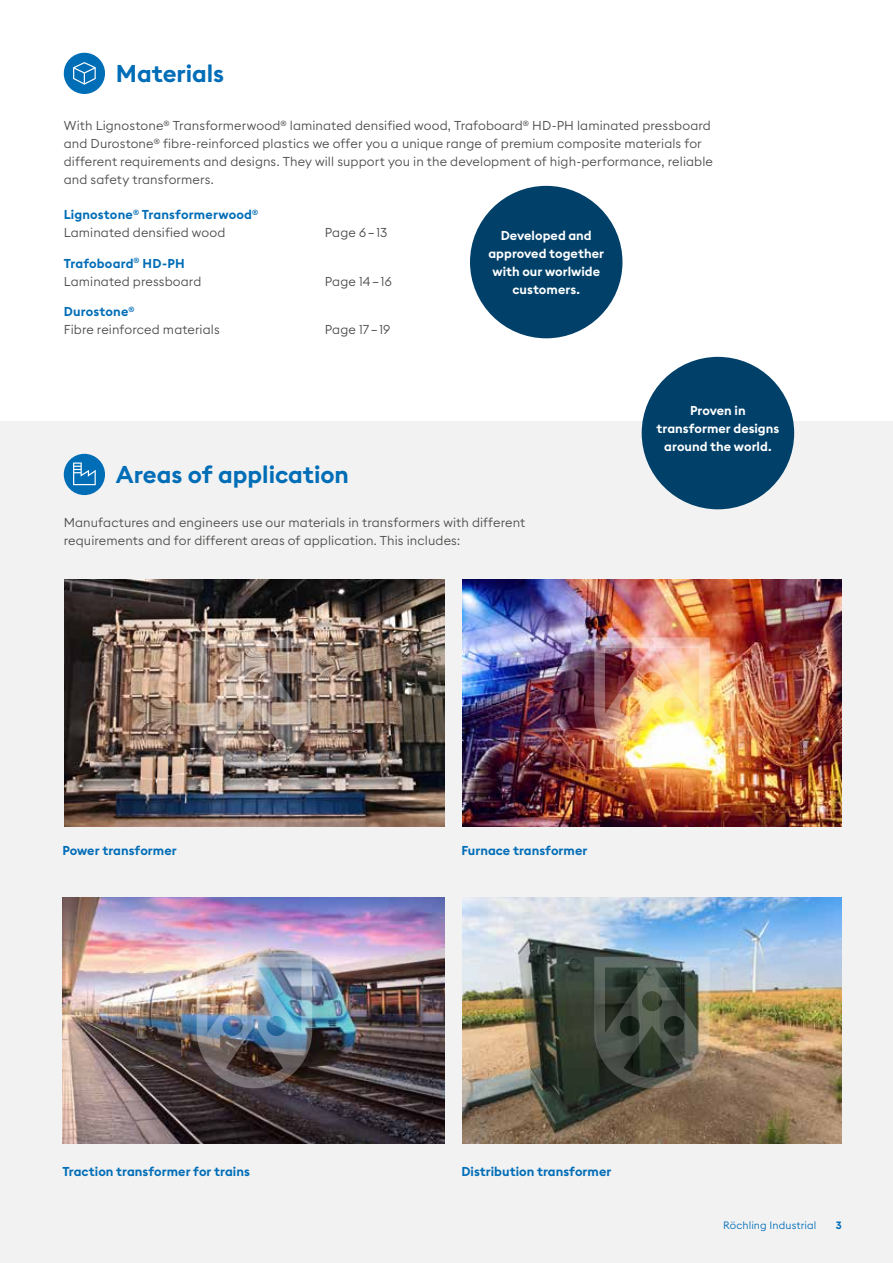
<style>
.page{position:relative;width:893px;height:1263px;background:#fff}
.page>*{position:absolute;margin:0;border:0;box-sizing:border-box;transform-origin:0 0}
.t1{font:600 24px "Euclid Square";letter-spacing:-.005em;color:#006db7}
.t2{font:300 12.75px/18px "Euclid Square";letter-spacing:.01em;color:#4a4a49}
.t3{font:600 12.75px/18px "Euclid Square";letter-spacing:.005em;color:#006db7}
.t4{font:600 12.75px/18px "Euclid Square";letter-spacing:.005em;color:#fff;text-align:center}
.t5{font:300 10.5px "Euclid Square";letter-spacing:.01em;color:#006db7}
.t6{font:600 10.5px "Euclid Square";color:#006db7}
.s1{font-weight:300;color:#4a4a49}
.s2{font-weight:600;color:#006db7}
</style>
<div class="page">
<div style="left:0;top:421px;width:893px;height:842px;background:#f2f2f2"></div>
<div style="left:64px;top:454px;width:41px;height:41px;background:#006db7;border-radius:50%"></div>
<svg style="left:73px;top:462px;width:23px;height:23px"></svg>
<img style="left:62px;top:897px;width:382px;height:247px">
<img style="left:64px;top:580px;width:380px;height:247px">
<img style="left:462px;top:580px;width:380px;height:247px">
<img style="left:462px;top:897px;width:380px;height:246px">
<div style="left:64px;top:53px;width:41px;height:41px;background:#006db7;border-radius:50%"></div>
<svg style="left:73px;top:62px;width:23px;height:23px"></svg>
<div style="left:642px;top:357px;width:152px;height:152px;background:#004069;border-radius:50%"></div>
<div style="left:470px;top:186px;width:152px;height:152px;background:#004069;border-radius:50%"></div>
<img style="left:197px;top:637px;width:115px;height:132px">
<img style="left:197px;top:957px;width:115px;height:131px">
<img style="left:594px;top:637px;width:116px;height:132px">
<svg style="left:594px;top:957px;width:116px;height:131px;background:#51574c"></svg>
<h1 class="t1" style="left:116px;top:58px;width:110px">Materials</h1>
<p class="t2" style="left:64px;top:116px;width:651px">With Lignostone<sup>®</sup> Transformerwood<sup>®</sup> laminated densified wood, Trafoboard<sup>®</sup> HD-PH laminated pressboard and Durostone<sup>®</sup> fibre-reinforced plastics we offer you a unique range of premium composite materials for different requirements and designs. They will support you in the development of high-performance, reliable and safety transformers.</p>
<p class="t3" style="left:64px;top:205px;width:196px">Lignostone<sup>®</sup> Transformerwood<sup>®<br></sup><span class="s1">Laminated densified wood</span></p>
<p class="t2" style="left:325px;top:223px;width:64px">Page 6 – 13</p>
<p class="t4" style="left:488px;top:227px;width:117px">Developed and approved together with our worlwide customers.</p>
<p class="t2" style="left:64px;top:254px;width:139px"><span class="s2">Trafoboard</span><sup>®</sup> <span class="s2">HD-PH<br></span>Laminated pressboard</p>
<p class="t2" style="left:325px;top:272px;width:68px">Page 14 – 16</p>
<p class="t2" style="left:64px;top:303px;width:157px"><span class="s2">Durostone</span><sup>®<br></sup>Fibre reinforced materials</p>
<p class="t2" style="left:325px;top:321px;width:67px">Page 17 – 19</p>
<h1 class="t1" style="left:116px;top:459px;width:234px">Areas of application</h1>
<p class="t2" style="left:64px;top:513px;width:463px">Manufactures and engineers use our materials in transformers with different requirements and for different areas of application. This includes:</p>
<p class="t4" style="left:656px;top:402px;width:124px">Proven in transformer designs around the world.</p>
<p class="t3" style="left:62px;top:841px;width:116px">Power transformer</p>
<p class="t3" style="left:461px;top:841px;width:127px">Furnace transformer</p>
<p class="t3" style="left:62px;top:1162px;width:189px">Traction transformer for trains</p>
<p class="t3" style="left:461px;top:1162px;width:151px">Distribution transformer</p>
<p class="t5" style="left:723px;top:1218px;width:95px">Röchling Industrial</p>
<p class="t6" style="left:836px;top:1218px;width:7px">3</p>
</div>
